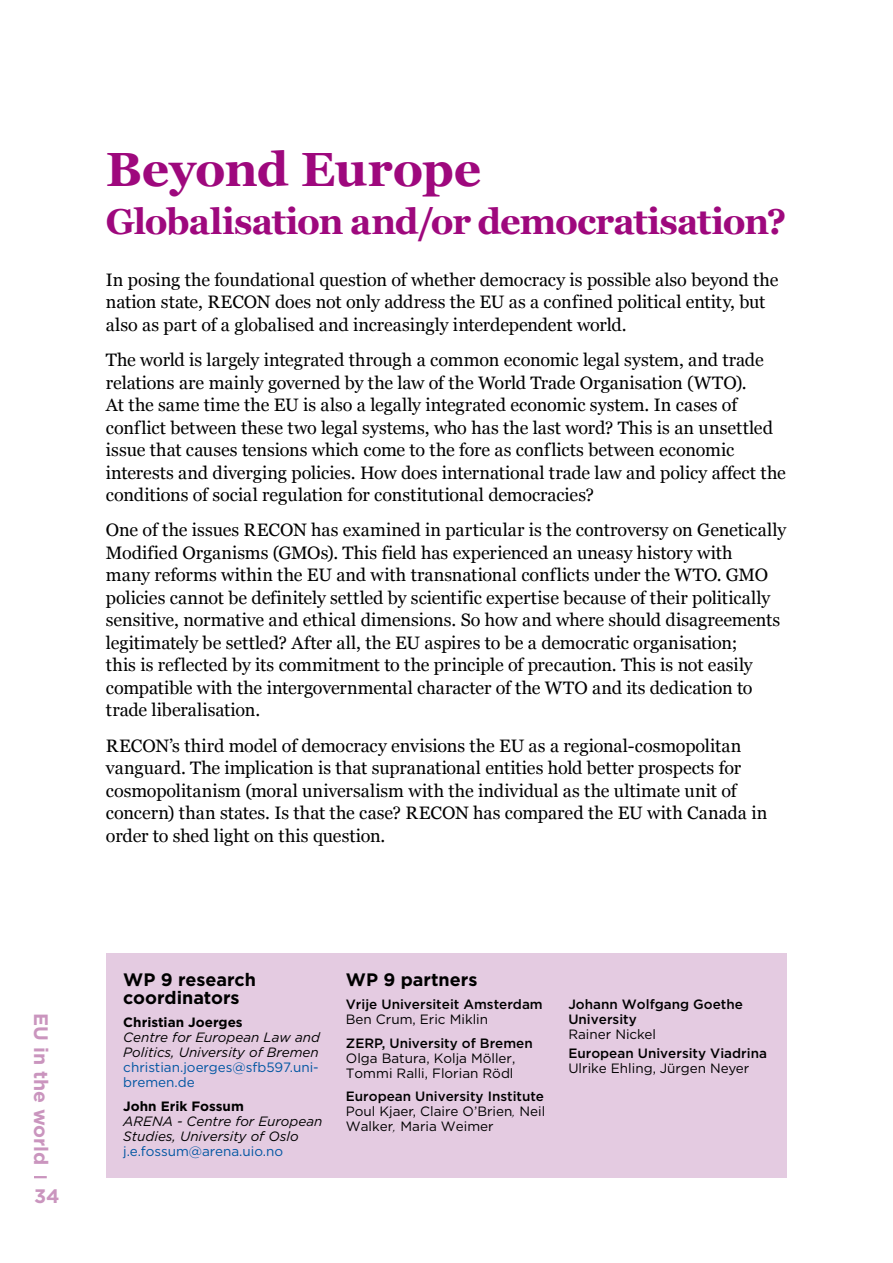
<style>
.page{position:relative;width:893px;height:1263px;background:#fff}
.page>*{position:absolute;margin:0;border:0;box-sizing:border-box;transform-origin:0 0}
.t1{font:700 48px "Georgia";letter-spacing:-.01em;color:#9e087d}
.t2{font:700 36px "Georgia";letter-spacing:-.03em;color:#9e087d}
.t3{font:700 19.5px "Gotham";letter-spacing:.005em;color:#ca95be}
.t4{font:18px/22.5px "Georgia";letter-spacing:-.005em;color:#000}
.t5{font:700 18px/18px "Gotham";color:#000}
.t6{font:italic 13.5px/15px "Gotham";color:#000}
.t7{font:13.5px/15px "Gotham";color:#000}
.t8{font:500 13.5px/15px "Gotham";color:#000}
.s1{font-weight:700;font-style:normal}
.s2{font-style:normal;color:#0056a2}
.s3{font-weight:400}
.s4{font-weight:500}
.s5{font-weight:300;font-style:italic}
</style>
<div class="page">
<svg style="left:34px;top:1176px;width:13px;height:2px"></svg>
<div style="left:106px;top:954px;width:681px;height:224px;background:#e4cbe1"></div>
<p class="t1" style="left:106px;top:138px;width:377px">Beyond Europe</p>
<p class="t2" style="left:106px;top:198px;width:682px">Globalisation and/or democratisation?</p>
<p class="t4" style="left:106px;top:269px;width:674px">In posing the foundational question of whether democracy is possible also beyond the nation state, RECON does not only address the EU as a confined political entity, but also as part of a globalised and increasingly interdependent world.</p>
<p class="t4" style="left:106px;top:349px;width:681px">The world is largely integrated through a common economic legal system, and trade relations are mainly governed by the law of the World Trade Organisation (WTO).<br>At the same time the EU is also a legally integrated economic system. In cases of conflict between these two legal systems, who has the last word? This is an unsettled issue that causes tensions which come to the fore as conflicts between economic interests and diverging policies. How does international trade law and policy affect the conditions of social regulation for constitutional democracies?</p>
<p class="t4" style="left:106px;top:519px;width:682px">One of the issues RECON has examined in particular is the controversy on Genetically Modified Organisms (GMOs). This field has experienced an uneasy history with<br>many reforms within the EU and with transnational conflicts under the WTO. GMO policies cannot be definitely settled by scientific expertise because of their politically sensitive, normative and ethical dimensions. So how and where should disagreements legitimately be settled? After all, the EU aspires to be a democratic organisation;<br>this is reflected by its commitment to the principle of precaution. This is not easily compatible with the intergovernmental character of the WTO and its dedication to trade liberalisation.</p>
<p class="t4" style="left:106px;top:734px;width:663px">RECON’s third model of democracy envisions the EU as a regional-cosmopolitan vanguard. The implication is that supranational entities hold better prospects for cosmopolitanism (moral universalism with the individual as the ultimate unit of concern) than states. Is that the case? RECON has compared the EU with Canada in order to shed light on this question.</p>
<p class="t3" style="left:52px;top:1013px;width:154px;rotate:90deg">EU in the world</p>
<p class="t3" style="left:34px;top:1185px;width:27px">34</p>
<p class="t5" style="left:123px;top:970px;width:134px">WP 9 research coordinators</p>
<p class="t6" style="left:123px;top:1015px;width:198px"><span class="s1">Christian Joerges<br></span>Centre for European Law and<br>Politics, University of Bremen <span class="s2">christian.joerges@sfb597.uni&shy;bremen.de</span></p>
<p class="t6" style="left:123px;top:1098px;width:201px"><span class="s1">John Erik Fossum<br></span>ARENA - Centre for European<br>Studies, University of Oslo <span class="s2">j.e.fossum@arena.uio.no</span></p>
<p class="t5" style="left:346px;top:970px;width:133px">WP 9 partners</p>
<p class="t8" style="left:346px;top:996px;width:198px">Vrije Universiteit Amsterdam<br><span class="s3">Ben Crum, Eric Miklin</span></p>
<p class="t7" style="left:346px;top:1035px;width:188px"><span class="s4">ZERP, University of Bremen<br></span>Olga Batura, Kolja Möller,<br>Tommi Ralli, Florian Rödl</p>
<p class="t7" style="left:346px;top:1088px;width:201px;text-align:justify"><span class="s4">European University Institute </span>Poul Kjaer, Claire O’Brien<span class="s5">,</span> Neil Walker<span class="s5">,</span> Maria Weimer</p>
<p class="t8" style="left:568px;top:996px;width:176px">Johann Wolfgang Goethe<br>University<br><span class="s3">Rainer Nickel</span></p>
<p class="t8" style="left:568px;top:1046px;width:200px">European University Viadrina<br><span class="s3">Ulrike Ehling, Jürgen Neyer</span></p>
</div>
